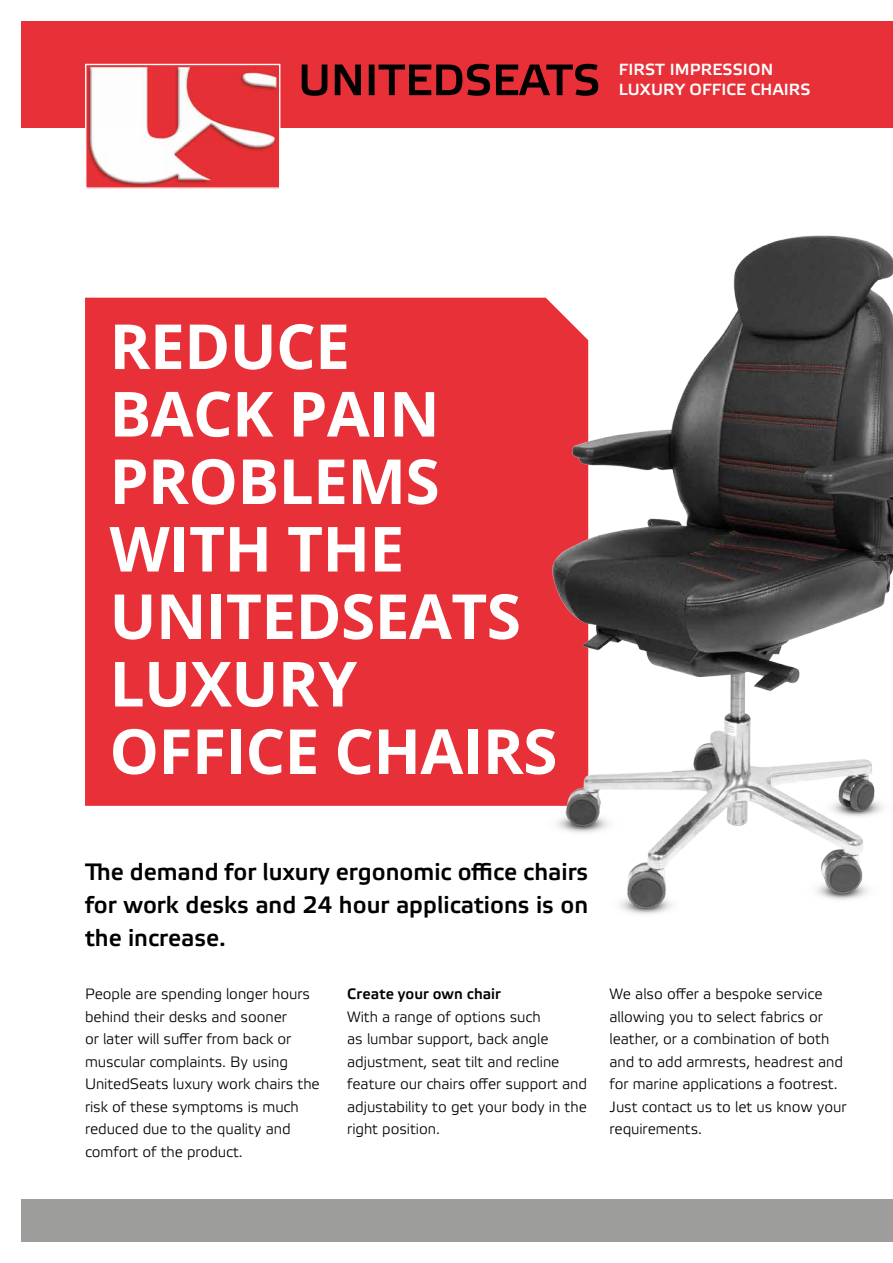
<style>
.page{position:relative;width:893px;height:1263px;background:#fff}
.page>*{position:absolute;margin:0;border:0;box-sizing:border-box;transform-origin:0 0}
.t1{font:700 62.25px/67.5px "Open Sans";letter-spacing:-.01em;color:#fff}
.t2{font:700 23.7px/33px "Elektra Light Pro";color:#000;text-align:justify}
.t3{font:700 16.2px/19.4px "Elektra Light Pro";letter-spacing:.01em;color:#fff}
.t4{font:15px/22.5px "Elektra Light Pro";letter-spacing:-.005em;color:#000}
.t5{font:700 15px "Elektra Light Pro";letter-spacing:.005em;color:#000}
</style>
<div class="page">
<div style="left:85px;top:298px;width:461px;height:508px;background:#e73037"></div>
<div style="left:21px;top:1199px;width:872px;height:43px;background:#9d9d9c"></div>
<div style="left:21px;top:21px;width:872px;height:107px;background:#e73037"></div>
<img style="left:87px;top:66px;width:191px;height:121px">
<div style="left:85px;top:64px;width:195px;height:125px;border:1px solid #fff"></div>
<svg style="left:302px;top:64px;width:296px;height:32px"></svg>
<img style="left:546px;top:235px;width:347px;height:679px">
<p class="t3" style="left:619px;top:61px;width:193px">FIRST IMPRESSION<br>LUXURY OFFICE CHAIRS</p>
<h1 class="t1" style="left:109px;top:311px;width:449px">REDUCE<br>BACK PAIN<br>PROBLEMS<br>WITH THE<br>UNITEDSEATS<br>LUXURY<br>OFFICE CHAIRS</h1>
<h2 class="t2" style="left:85px;top:856px;width:505px">The demand for luxury ergonomic office chairs for work desks and 24 hour applications is on the increase.</h2>
<p class="t4" style="left:85px;top:983px;width:236px">People are spending longer hours behind their desks and sooner<br>or later will suffer from back or muscular complaints. By using<br>UnitedSeats luxury work chairs the risk of these symptoms is much reduced due to the quality and comfort of the product.</p>
<p class="t5" style="left:347px;top:986px;width:155px">Create your own chair</p>
<p class="t4" style="left:347px;top:1006px;width:241px">With a range of options such<br>as lumbar support, back angle adjustment, seat tilt and recline feature our chairs offer support and adjustability to get your body in the right position.</p>
<p class="t4" style="left:609px;top:983px;width:238px">We also offer a bespoke service allowing you to select fabrics or leather, or a combination of both and to add armrests, headrest and for marine applications a footrest.<br>Just contact us to let us know your requirements.</p>
</div>
